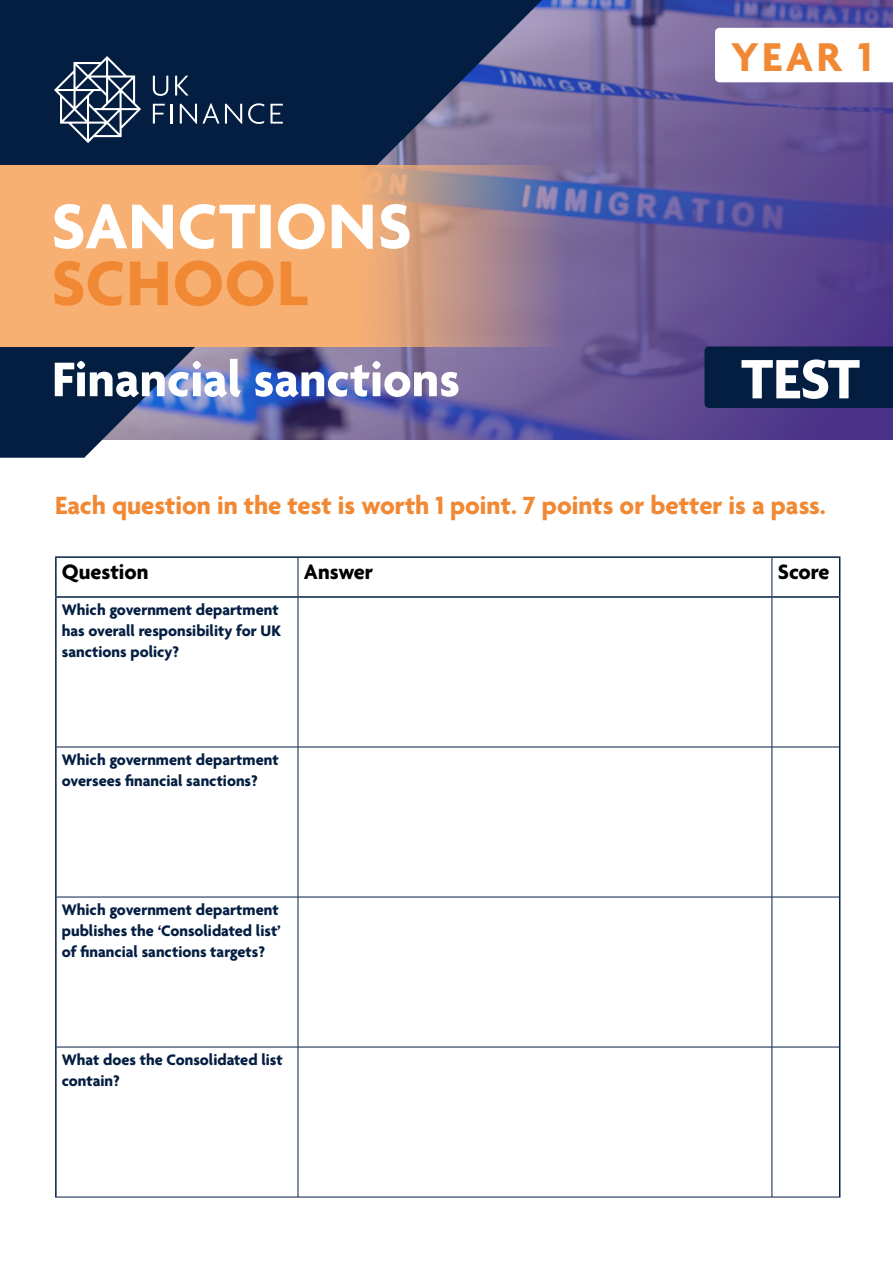
<style>
.page{position:relative;width:893px;height:1263px;background:#fff}
.page>*{position:absolute;margin:0;border:0;box-sizing:border-box;transform-origin:0 0}
.t1{font:700 60px "Agenda";color:#fff}
.t2{font:700 52.5px "Agenda";color:#fff}
.t3{font:700 43.5px "Agenda";color:#f18934}
.t4{font:700 27px "Agenda";color:#f18934}
.t5{font:700 22.5px "Agenda";color:#000}
.t6{font:700 16.5px/21px "Agenda";color:#041e42}
</style>
<div class="page">
<svg style="left:542px;top:0;width:351px;height:439px;background:#635497"></svg>
<svg style="left:0;top:0;width:542px;height:458px;background:#3a4870"></svg>
<svg style="left:0;top:165px;width:578px;height:181px;background:#d39e7f"></svg>
<svg style="left:54px;top:260px;width:254px;height:46px;background:#f49d54"></svg>
<svg style="left:54px;top:204px;width:356px;height:45px"></svg>
<div style="left:704px;top:346px;width:189px;height:62px;background:#041e42"></div>
<svg style="left:715px;top:28px;width:178px;height:54px"></svg>
<svg style="left:153px;top:76px;width:15px;height:20px"></svg>
<svg style="left:175px;top:76px;width:14px;height:19px"></svg>
<svg style="left:153px;top:104px;width:12px;height:20px"></svg>
<hr style="left:170px;top:104px;width:2px;height:20px;background:#fff">
<svg style="left:180px;top:103px;width:62px;height:21px"></svg>
<svg style="left:248px;top:103px;width:16px;height:21px"></svg>
<svg style="left:270px;top:104px;width:13px;height:20px"></svg>
<svg style="left:54px;top:56px;width:87px;height:87px"></svg>
<hr style="left:55px;top:556px;width:243px;height:2px;background:#041e42">
<hr style="left:55px;top:558px;width:2px;height:38px;background:#041e42">
<hr style="left:298px;top:556px;width:474px;height:2px;background:#041e42">
<hr style="left:772px;top:556px;width:68px;height:2px;background:#041e42">
<hr style="left:839px;top:558px;width:1px;height:38px;background:#041e42">
<hr style="left:55px;top:598px;width:2px;height:149px;background:#041e42">
<hr style="left:839px;top:598px;width:1px;height:149px;background:#041e42">
<hr style="left:55px;top:747px;width:2px;height:150px;background:#041e42">
<hr style="left:839px;top:747px;width:1px;height:150px;background:#041e42">
<hr style="left:55px;top:897px;width:2px;height:150px;background:#041e42">
<hr style="left:839px;top:897px;width:1px;height:150px;background:#041e42">
<hr style="left:55px;top:1047px;width:2px;height:150px;background:#041e42">
<hr style="left:839px;top:1047px;width:1px;height:150px;background:#041e42">
<hr style="left:298px;top:558px;width:1px;height:38px;background:#041e42">
<hr style="left:772px;top:558px;width:1px;height:38px;background:#041e42">
<hr style="left:298px;top:598px;width:1px;height:149px;background:#041e42">
<hr style="left:772px;top:598px;width:1px;height:149px;background:#041e42">
<hr style="left:57px;top:747px;width:241px;height:1px;background:#041e42">
<hr style="left:298px;top:747px;width:474px;height:1px;background:#041e42">
<hr style="left:298px;top:747px;width:1px;height:150px;background:#041e42">
<hr style="left:772px;top:747px;width:67px;height:1px;background:#041e42">
<hr style="left:772px;top:747px;width:1px;height:150px;background:#041e42">
<hr style="left:57px;top:897px;width:241px;height:1px;background:#041e42">
<hr style="left:298px;top:897px;width:474px;height:1px;background:#041e42">
<hr style="left:298px;top:897px;width:1px;height:150px;background:#041e42">
<hr style="left:772px;top:897px;width:67px;height:1px;background:#041e42">
<hr style="left:772px;top:897px;width:1px;height:150px;background:#041e42">
<hr style="left:57px;top:1047px;width:241px;height:1px;background:#041e42">
<hr style="left:298px;top:1047px;width:474px;height:1px;background:#041e42">
<hr style="left:298px;top:1047px;width:1px;height:150px;background:#041e42">
<hr style="left:772px;top:1047px;width:67px;height:1px;background:#041e42">
<hr style="left:772px;top:1047px;width:1px;height:150px;background:#041e42">
<hr style="left:55px;top:1197px;width:243px;height:1px;background:#041e42">
<hr style="left:298px;top:1197px;width:474px;height:1px;background:#041e42">
<hr style="left:772px;top:1197px;width:68px;height:1px;background:#041e42">
<hr style="left:55px;top:596px;width:243px;height:2px;background:#041e42">
<hr style="left:298px;top:596px;width:474px;height:2px;background:#041e42">
<hr style="left:772px;top:596px;width:68px;height:2px;background:#041e42">
<h2 class="t2" style="left:52px;top:351px;width:409px">Financial sanctions</h2>
<h3 class="t3" style="left:731px;top:33px;width:143px">YEAR 1</h3>
<h1 class="t1" style="left:741px;top:347px;width:120px">TEST</h1>
<h3 class="t4" style="left:55px;top:491px;width:772px">Each question in the test is worth 1 point. 7 points or better is a pass.</h3>
<h3 class="t5" style="left:62px;top:560px;width:88px">Question</h3>
<h3 class="t5" style="left:304px;top:560px;width:71px">Answer</h3>
<h3 class="t5" style="left:778px;top:560px;width:53px">Score</h3>
<p class="t6" style="left:62px;top:600px;width:221px">Which government department has overall responsibility for UK sanctions policy?</p>
<p class="t6" style="left:62px;top:750px;width:218px">Which government department oversees financial sanctions?</p>
<p class="t6" style="left:62px;top:900px;width:221px">Which government department publishes the ‘Consolidated list’ of financial sanctions targets?</p>
<p class="t6" style="left:62px;top:1050px;width:222px">What does the Consolidated list contain?</p>
</div>
